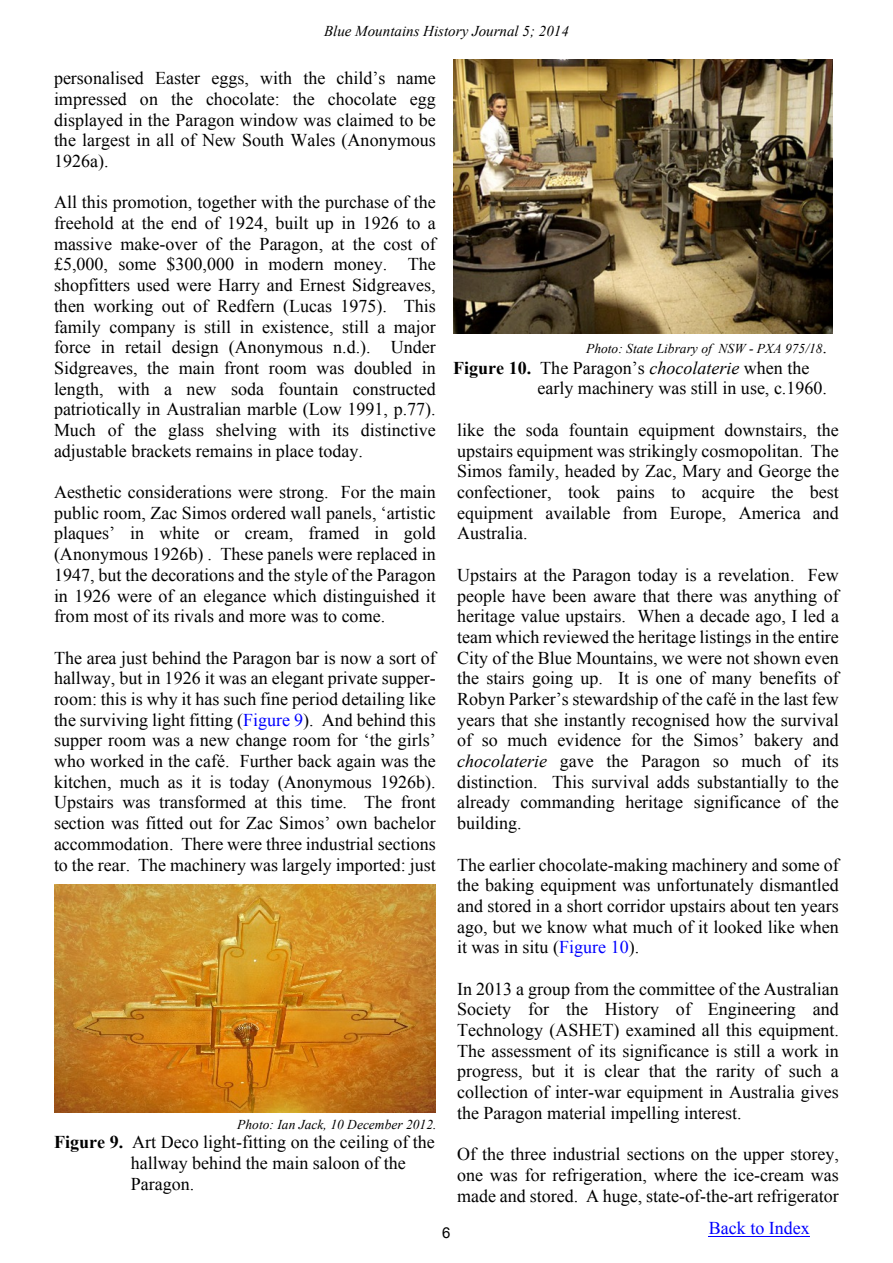
<style>
.page{position:relative;width:893px;height:1263px;background:#fff}
.page>*{position:absolute;margin:0;border:0;box-sizing:border-box;transform-origin:0 0}
.t1{font:18px/20.7px "Times New Roman";color:#000;text-align:justify}
.t2{font:18px "Times New Roman";color:#00f}
.t3{font:italic 15px "Times New Roman";color:#000}
.t4{font:15px "Arial";color:#000}
.t5{font:italic 13.5px "Times New Roman";color:#000}
.s1{color:#00f}
.s2{font-weight:700}
.s3{font-style:normal;font-size:18px}
.s4{font-style:italic}
</style>
<div class="page">
<hr style="left:709px;top:1235px;width:101px;height:1px;background:#00f">
<img style="left:54px;top:884px;width:382px;height:229px">
<img style="left:453px;top:60px;width:380px;height:273px">
<p class="t3" style="left:324px;top:26px;width:246px">Blue Mountains History Journal 5; 2014</p>
<p class="t1" style="left:54px;top:70px;width:383px">personalised Easter eggs, with the child’s name impressed on the chocolate: the chocolate egg displayed in the Paragon window was claimed to be the largest in all of New South Wales (Anonymous 1926a).</p>
<p class="t1" style="left:54px;top:194px;width:383px">All this promotion, together with the purchase of the freehold at the end of 1924, built up in 1926 to a massive make-over of the Paragon, at the cost of £5,000, some $300,000 in modern money. The shopfitters used were Harry and Ernest Sidgreaves, then working out of Redfern (Lucas 1975). This family company is still in existence, still a major force in retail design (Anonymous n.d.). Under Sidgreaves, the main front room was doubled in length, with a new soda fountain constructed patriotically in Australian marble (Low 1991, p.77).<br>Much of the glass shelving with its distinctive adjustable brackets remains in place today.</p>
<p class="t1" style="left:54px;top:483px;width:383px">Aesthetic considerations were strong. For the main public room, Zac Simos ordered wall panels, ‘artistic plaques’ in white or cream, framed in gold (Anonymous 1926b) . These panels were replaced in 1947, but the decorations and the style of the Paragon in 1926 were of an elegance which distinguished it from most of its rivals and more was to come.</p>
<p class="t1" style="left:54px;top:649px;width:383px">The area just behind the Paragon bar is now a sort of hallway, but in 1926 it was an elegant private supper&shy;room: this is why it has such fine period detailing like the surviving light fitting (<span class="s1">Figure 9</span>). And behind this supper room was a new change room for ‘the girls’ who worked in the café. Further back again was the kitchen, much as it is today (Anonymous 1926b).<br>Upstairs was transformed at this time. The front section was fitted out for Zac Simos’ own bachelor accommodation. There were three industrial sections to the rear. The machinery was largely imported: just</p>
<p class="t5" style="left:237px;top:1119px;width:201px">Photo: Ian Jack, 10 December 2012.</p>
<p class="t1" style="left:131px;top:1133px;width:306px;text-align:left;text-indent:-77px"><span class="s2">Figure 9.</span> Art Deco light-fitting on the ceiling of the hallway behind the main saloon of the<br>Paragon.</p>
<p class="t5" style="left:586px;top:344px;width:242px">Photo: State Library of NSW - PXA 975/18<span class="s3">.</span></p>
<p class="t1" style="left:537px;top:359px;width:291px;text-indent:-84px"><span class="s2">Figure 10.</span> The Paragon’s <span class="s4">chocolaterie</span> when the early machinery was still in use, c.1960.</p>
<p class="t1" style="left:457px;top:421px;width:383px">like the soda fountain equipment downstairs, the upstairs equipment was strikingly cosmopolitan. The Simos family, headed by Zac, Mary and George the confectioner, took pains to acquire the best equipment available from Europe, America and Australia.</p>
<p class="t1" style="left:457px;top:566px;width:383px">Upstairs at the Paragon today is a revelation. Few people have been aware that there was anything of heritage value upstairs. When a decade ago, I led a team which reviewed the heritage listings in the entire City of the Blue Mountains, we were not shown even the stairs going up. It is one of many benefits of Robyn Parker’s stewardship of the café in the last few years that she instantly recognised how the survival of so much evidence for the Simos’ bakery and <span class="s4">chocolaterie</span> gave the Paragon so much of its distinction. This survival adds substantially to the already commanding heritage significance of the building.</p>
<p class="t1" style="left:457px;top:856px;width:383px">The earlier chocolate-making machinery and some of the baking equipment was unfortunately dismantled and stored in a short corridor upstairs about ten years ago, but we know what much of it looked like when it was in situ (<span class="s1">Figure 10</span>).</p>
<p class="t1" style="left:457px;top:980px;width:383px">In 2013 a group from the committee of the Australian Society for the History of Engineering and Technology (ASHET) examined all this equipment.<br>The assessment of its significance is still a work in progress, but it is clear that the rarity of such a collection of inter-war equipment in Australia gives the Paragon material impelling interest.</p>
<p class="t1" style="left:457px;top:1145px;width:383px">Of the three industrial sections on the upper storey, one was for refrigeration, where the ice-cream was made and stored. A huge, state-of-the-art refrigerator</p>
<p class="t4" style="left:442px;top:1227px;width:10px">6</p>
<p class="t2" style="left:709px;top:1221px;width:103px">Back to Index</p>
</div>
